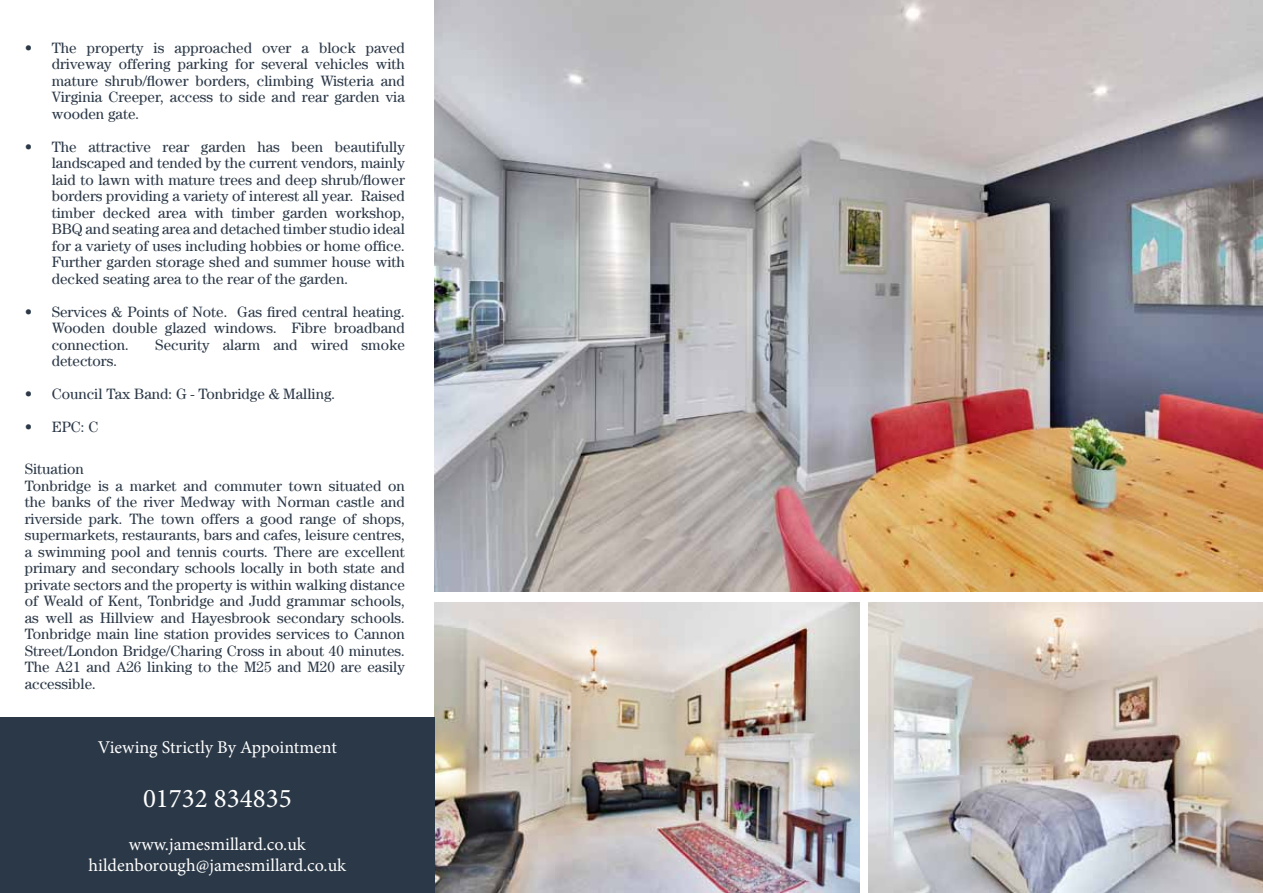
<style>
.page{position:relative;width:1263px;height:893px;background:#fff}
.page>*{position:absolute;margin:0;border:0;box-sizing:border-box;transform-origin:0 0}
.t1{font:27px "Minion Pro";color:#fff}
.t2{font:18px/21.6px "Minion Pro";color:#fff;text-align:center}
.t3{font:15px/16.5px "Century LT";color:#2b3847;text-align:justify}
</style>
<div class="page">
<img style="left:435px;top:0;width:828px;height:591px">
<img style="left:435px;top:602px;width:425px;height:291px">
<img style="left:868px;top:602px;width:395px;height:291px">
<div style="left:0;top:718px;width:435px;height:175px;background:#2b3847"></div>
<p class="t3" style="left:52px;top:39px;width:355px;text-indent:-27px">• The property is approached over a block paved driveway offering parking for several vehicles with mature shrub/flower borders, climbing Wisteria and Virginia Creeper, access to side and rear garden via wooden gate.</p>
<p class="t3" style="left:52px;top:138px;width:355px;text-indent:-27px">• The attractive rear garden has been beautifully landscaped and tended by the current vendors, mainly laid to lawn with mature trees and deep shrub/flower borders providing a variety of interest all year. Raised timber decked area with timber garden workshop, BBQ and seating area and detached timber studio ideal for a variety of uses including hobbies or home office.<br>Further garden storage shed and summer house with decked seating area to the rear of the garden.</p>
<p class="t3" style="left:52px;top:303px;width:355px;text-indent:-27px">• Services &amp; Points of Note. Gas fired central heating.<br>Wooden double glazed windows. Fibre broadband connection.</p>
<p class="t3" style="left:155px;top:336px;width:251px">Security alarm and wired smoke</p>
<p class="t3" style="left:52px;top:353px;width:67px">detectors.</p>
<p class="t3" style="left:25px;top:386px;width:312px">• Council Tax Band: G - Tonbridge &amp; Malling.</p>
<p class="t3" style="left:25px;top:419px;width:75px">• EPC: C</p>
<p class="t3" style="left:25px;top:461px;width:382px;text-align:left">Situation<br>Tonbridge is a market and commuter town situated on the banks of the river Medway with Norman castle and riverside park. The town offers a good range of shops, supermarkets, restaurants, bars and cafes, leisure centres, a swimming pool and tennis courts. There are excellent primary and secondary schools locally in both state and private sectors and the property is within walking distance of Weald of Kent, Tonbridge and Judd grammar schools, as well as Hillview and Hayesbrook secondary schools.<br>Tonbridge main line station provides services to Cannon Street/London Bridge/Charing Cross in about 40 minutes.<br>The A21 and A26 linking to the M25 and M20 are easily accessible.</p>
<p class="t2" style="left:98px;top:736px;width:240px">Viewing Strictly By Appointment</p>
<h1 class="t1" style="left:143px;top:780px;width:150px">01732 834835</h1>
<p class="t2" style="left:88px;top:833px;width:259px">www.jamesmillard.co.uk hildenborough@jamesmillard.co.uk</p>
</div>
